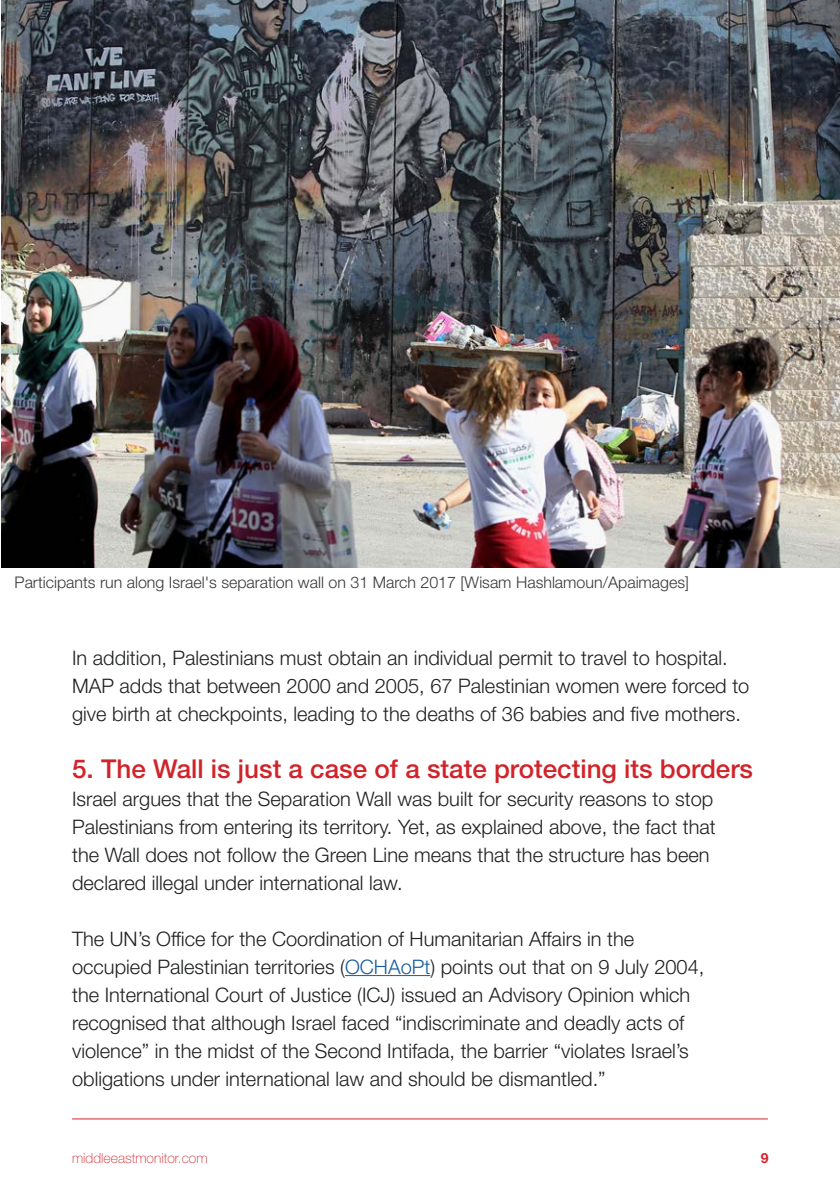
<style>
.page{position:relative;width:840px;height:1191px;background:#fff}
.page>*{position:absolute;margin:0;border:0;box-sizing:border-box;transform-origin:0 0}
.Paragraph_-_MEMO_Rep{font:500 26px "Helvetica Neue LT Std";color:#d1232a}
.Paragraph_-_MEMO_Rep-2{font:300 20px/28px "Helvetica Neue LT Std";color:#1f2020}
.t1{font:300 16px "Helvetica Neue LT Std";color:#373837}
.t2{font:100 14px "Helvetica Neue LT Std";color:#d52229}
.t3{font:700 14px "Helvetica Neue LT Std";color:#d52229}
.s1{color:#175d9e}
</style>
<div class="page">
<hr style="left:72px;top:1118px;width:695px;height:1px;background:#d52229">
<hr style="left:345px;top:975px;width:85px;height:1px;background:#175d9e">
<img style="left:1px;top:0;width:838px;height:567px">
<p class="t1" style="left:15px;top:573px;width:675px">Participants run along Israel's separation wall on 31 March 2017 [Wisam Hashlamoun/Apaimages]</p>
<p class="Paragraph_-_MEMO_Rep-2" style="left:72px;top:644px;width:678px">In addition, Palestinians must obtain an individual permit to travel to hospital.<br>MAP adds that between 2000 and 2005, 67 Palestinian women were forced to give birth at checkpoints, leading to the deaths of 36 babies and five mothers.</p>
<p class="Paragraph_-_MEMO_Rep" style="left:72px;top:752px;width:682px">5. The Wall is just a case of a state protecting its borders</p>
<p class="Paragraph_-_MEMO_Rep-2" style="left:72px;top:784px;width:645px">Israel argues that the Separation Wall was built for security reasons to stop Palestinians from entering its territory. Yet, as explained above, the fact that the Wall does not follow the Green Line means that the structure has been declared illegal under international law.</p>
<p class="Paragraph_-_MEMO_Rep-2" style="left:72px;top:924px;width:633px">The UN’s Office for the Coordination of Humanitarian Affairs in the occupied Palestinian territories (<span class="s1">OCHAoPt</span>) points out that on 9 July 2004, the International Court of Justice (ICJ) issued an Advisory Opinion which recognised that although Israel faced “indiscriminate and deadly acts of violence” in the midst of the Second Intifada, the barrier “violates Israel’s obligations under international law and should be dismantled.”</p>
<p class="t2" style="left:72px;top:1149px;width:137px">middleeastmonitor.com</p>
<p class="t3" style="left:760px;top:1149px;width:9px">9</p>
</div>
